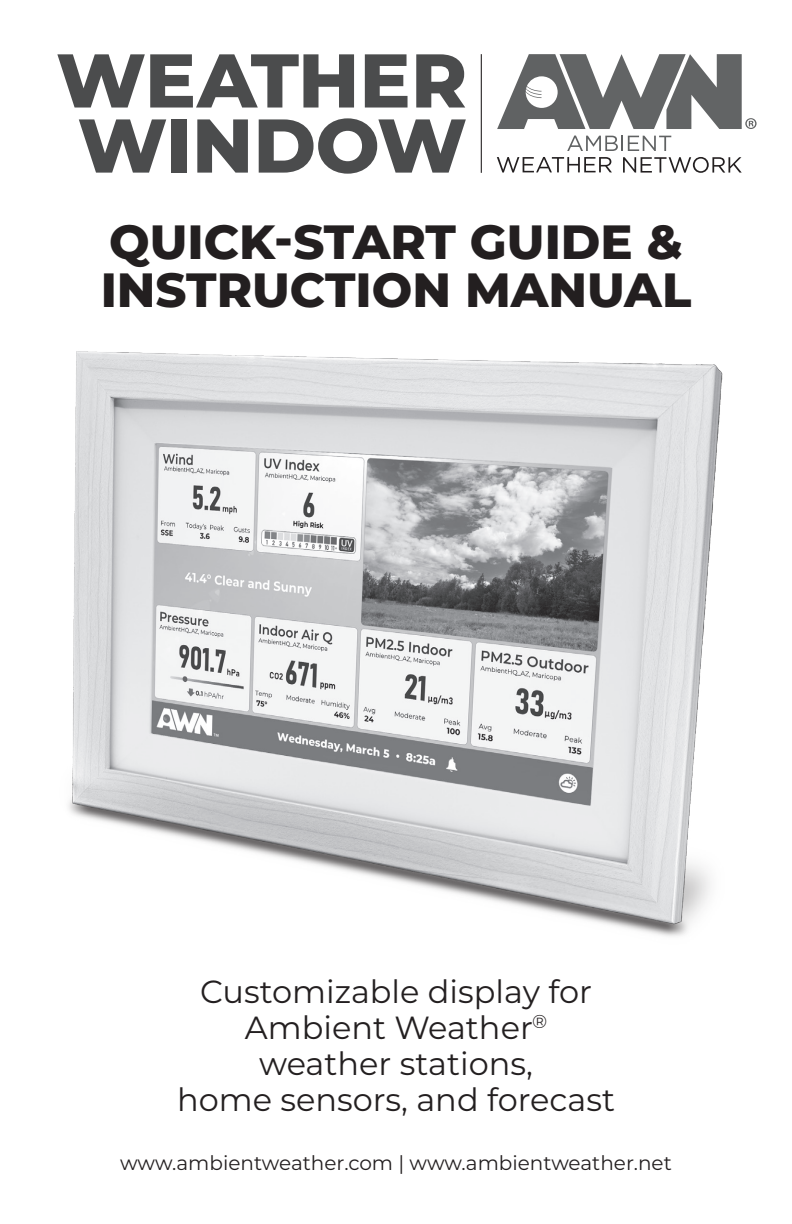
<style>
.page{position:relative;width:792px;height:1224px;background:#fff}
.page>*{position:absolute;margin:0;border:0;box-sizing:border-box;transform-origin:0 0}
.t1{font:800 76px/65px "Montserrat";letter-spacing:-.005em;color:#4b4c4d}
.t2{font:800 48px/48px "Montserrat";color:#231f20}
.t3{font:32px/36px "Montserrat";color:#231f20;text-align:center}
.t4{font:20px "Montserrat";color:#231f20}
</style>
<div class="page">
<img style="left:68px;top:351px;width:655px;height:585px">
<svg style="left:567px;top:136px;width:104px;height:15px"></svg>
<svg style="left:497px;top:157px;width:115px;height:16px"></svg>
<svg style="left:623px;top:157px;width:119px;height:16px"></svg>
<svg style="left:497px;top:54px;width:260px;height:75px"></svg>
<hr style="left:481px;top:54px;width:1px;height:119px;background:#231f20">
<h1 class="t1" style="left:56px;top:44px;width:413px">WEATHER<br>WINDOW</h1>
<h2 class="t2" style="left:101px;top:216px;width:592px">QUICK-START GUIDE &amp;<br>INSTRUCTION MANUAL</h2>
<p class="t3" style="left:177px;top:972px;width:439px">Customizable display for<br>Ambient Weather<sup>® </sup>weather stations,<br>home sensors, and forecast</p>
<p class="t4" style="left:120px;top:1149px;width:553px">www.ambientweather.com | www.ambientweather.net</p>
</div>
